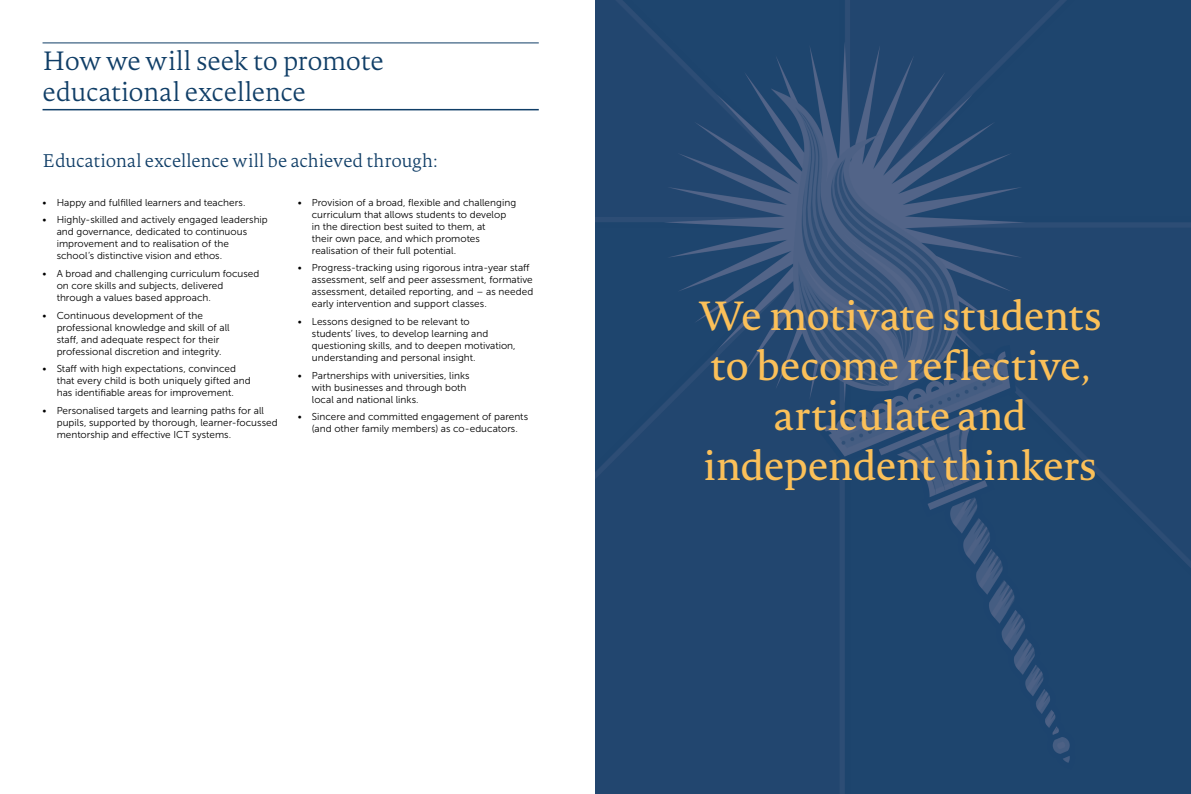
<style>
.page{position:relative;width:1191px;height:794px;background:#fff}
.page>*{position:absolute;margin:0;border:0;box-sizing:border-box;transform-origin:0 0}
.t1{font:40px/50px "Novel Std";letter-spacing:-.015em;color:#fbc059;text-align:center}
.t2{font:200 26px/31.2px "Novel Std";letter-spacing:-.01em;color:#103e67}
.t3{font:200 18px "Novel Std";letter-spacing:-.01em;color:#103e67}
.t4{font:10px/12px "Museo Sans 300";letter-spacing:.005em;color:#000}
</style>
<div class="page">
<hr style="left:43px;top:43px;width:496px;height:1px;background:#103e67">
<hr style="left:43px;top:109px;width:496px;height:1px;background:#103e67">
<img style="left:595px;top:0;width:596px;height:794px">
<h2 class="t2" style="left:43px;top:46px;width:343px">How we will seek to promote educational excellence</h2>
<h3 class="t3" style="left:43px;top:150px;width:396px">Educational excellence will be achieved through:</h3>
<p class="t4" style="left:43px;top:196px;width:204px">• Happy and fulfilled learners and teachers.</p>
<p class="t4" style="left:57px;top:214px;width:213px;text-indent:-14px">• Highly-skilled and actively engaged leadership and governance, dedicated to continuous improvement and to realisation of the school’s distinctive vision and ethos.</p>
<p class="t4" style="left:57px;top:267px;width:204px;text-indent:-14px">• A broad and challenging curriculum focused on core skills and subjects, delivered through a values based approach.</p>
<p class="t4" style="left:57px;top:309px;width:174px;text-indent:-14px">• Continuous development of the professional knowledge and skill of all staff, and adequate respect for their professional discretion and integrity.</p>
<p class="t4" style="left:57px;top:363px;width:195px;text-indent:-14px">• Staff with high expectations, convinced that every child is both uniquely gifted and has identifiable areas for improvement.</p>
<p class="t4" style="left:57px;top:404px;width:222px;text-indent:-14px">• Personalised targets and learning paths for all pupils, supported by thorough, learner-focussed mentorship and effective ICT systems.</p>
<p class="t4" style="left:312px;top:196px;width:206px;text-indent:-14px">• Provision of a broad, flexible and challenging curriculum that allows students to develop in the direction best suited to them, at<br>their own pace, and which promotes realisation of their full potential.</p>
<p class="t4" style="left:312px;top:262px;width:223px;text-indent:-14px">• Progress-tracking using rigorous intra-year staff assessment, self and peer assessment, formative assessment, detailed reporting, and – as needed early intervention and support classes.</p>
<p class="t4" style="left:312px;top:315px;width:205px;text-indent:-14px">• Lessons designed to be relevant to<br>students’ lives, to develop learning and questioning skills, and to deepen motivation, understanding and personal insight.</p>
<p class="t4" style="left:312px;top:369px;width:159px;text-indent:-14px">• Partnerships with universities, links with businesses and through both local and national links.</p>
<p class="t4" style="left:298px;top:411px;width:232px;text-align:center">• Sincere and committed engagement of parents (and other family members) as co-educators.</p>
<h1 class="t1" style="left:698px;top:291px;width:405px">We motivate students to become reflective, articulate and independent thinkers</h1>
</div>
